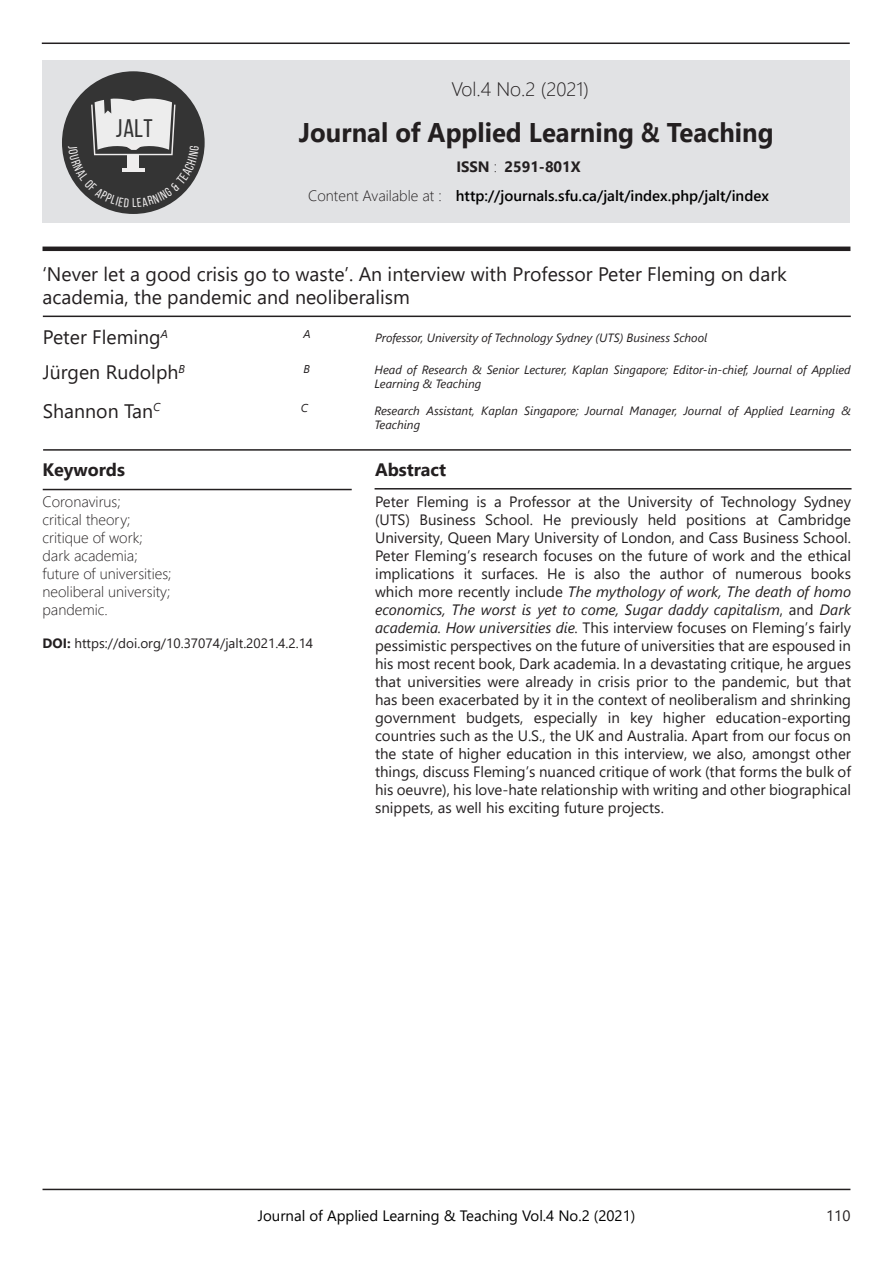
<style>
.page{position:relative;width:893px;height:1263px;background:#fff}
.page>*{position:absolute;margin:0;border:0;box-sizing:border-box;transform-origin:0 0}
.t1{font:700 27px "Segoe UI";color:#231f20;scale:.95 1}
.t2{font:25.5px "Bebas Neue";color:#343434}
.t3{font:19.5px/23.4px "Segoe UI";color:#231f20}
.t4{font:300 19.5px "Segoe UI";color:#231f20}
.t5{font:700 18px "Segoe UI";color:#231f20}
.t6{font:15px/18px "Segoe UI";color:#231f20;text-align:justify}
.t7{font:300 15px "Segoe UI";color:#231f20}
.t8{font:15px "Segoe UI";color:#000}
.t9{font:600 15px "Segoe UI";color:#000}
.t10{font:700 15px "Segoe UI";color:#231f20}
.t11{font:13.5px "Segoe UI";color:#231f20}
.t12{font:italic 12px/14.4px "Segoe UI";color:#231f20}
.t13{font:italic 11.4px "Segoe UI";color:#231f20}
.s1{font-weight:300}
.s2{font-weight:700}
.s3{font-style:italic}
</style>
<div class="page">
<hr style="left:43px;top:1189px;width:807px;height:1px;background:#231f20">
<hr style="left:43px;top:316px;width:808px;height:1px;background:#231f20">
<hr style="left:43px;top:247px;width:807px;height:4px;background:#231f20">
<hr style="left:43px;top:449px;width:808px;height:2px;background:#231f20">
<hr style="left:43px;top:489px;width:309px;height:1px;background:#231f20">
<hr style="left:375px;top:488px;width:476px;height:1px;background:#231f20">
<hr style="left:42px;top:43px;width:808px;height:1px;background:#231f20">
<div style="left:43px;top:61px;width:807px;height:162px;background:#e1e2e4"></div>
<div style="left:62px;top:71px;width:143px;height:143px;background:#343434;border-radius:50%"></div>
<svg style="left:68px;top:97px;width:131px;height:110px"></svg>
<p class="t2" style="left:116px;top:115px;width:38px">JALT</p>
<p class="t4" style="left:452px;top:71px;width:139px">Vol.4 No.2 (2021)</p>
<p class="t1" style="left:299px;top:107px;width:501px">Journal of Applied Learning &amp; Teaching</p>
<p class="t7" style="left:308px;top:182px;width:135px">Content Available at :</p>
<p class="t10" style="left:456px;top:153px;width:42px">ISSN <span class="s1">:</span></p>
<p class="t10" style="left:504px;top:153px;width:78px">2591-801X</p>
<p class="t9" style="left:456px;top:182px;width:315px">http://journals.sfu.ca/jalt/index.php/jalt/index</p>
<p class="t3" style="left:43px;top:260px;width:746px">‘Never let a good crisis go to waste’. An interview with Professor Peter Fleming on dark academia, the pandemic and neoliberalism</p>
<p class="t3" style="left:43px;top:324px;width:126px">Peter Fleming<sup>A</sup></p>
<p class="t13" style="left:303px;top:323px;width:9px">A</p>
<p class="t12" style="left:375px;top:328px;width:334px">Professor, University of Technology Sydney (UTS) Business School</p>
<p class="t3" style="left:43px;top:359px;width:144px">Jürgen Rudolph<sup>B</sup></p>
<p class="t13" style="left:303px;top:358px;width:8px">B</p>
<p class="t12" style="left:375px;top:360px;width:478px">Head of Research &amp; Senior Lecturer, Kaplan Singapore; Editor-in-chief, Journal of Applied<br>Learning &amp; Teaching</p>
<p class="t3" style="left:43px;top:398px;width:119px">Shannon Tan<sup>C</sup></p>
<p class="t13" style="left:301px;top:397px;width:9px">C</p>
<p class="t12" style="left:374px;top:401px;width:478px">Research Assistant, Kaplan Singapore; Journal Manager, Journal of Applied Learning &amp;<br>Teaching</p>
<p class="t5" style="left:43px;top:452px;width:84px">Keywords</p>
<p class="t5" style="left:375px;top:452px;width:73px">Abstract</p>
<p class="t7" style="left:43px;top:488px;width:80px">Coronavirus;</p>
<p class="t7" style="left:43px;top:506px;width:89px">critical theory;</p>
<p class="t7" style="left:43px;top:524px;width:102px">critique of work;</p>
<p class="t7" style="left:43px;top:542px;width:97px">dark academia;</p>
<p class="t7" style="left:43px;top:560px;width:130px">future of universities;</p>
<p class="t7" style="left:43px;top:578px;width:129px">neoliberal university;</p>
<p class="t7" style="left:43px;top:596px;width:67px">pandemic.</p>
<p class="t11" style="left:43px;top:630px;width:272px"><span class="s2">DOI:</span> https://doi.org/10.37074/jalt.2021.4.2.14</p>
<p class="t6" style="left:375px;top:492px;width:478px">Peter Fleming is a Professor at the University of Technology Sydney (UTS) Business School. He previously held positions at Cambridge University, Queen Mary University of London, and Cass Business School.<br>Peter Fleming’s research focuses on the future of work and the ethical implications it surfaces. He is also the author of numerous books which more recently include <span class="s3">The mythology of work, The death of homo economics, The worst is yet to come, Sugar daddy capitalism</span>, and <span class="s3">Dark academia. How universities die.</span> This interview focuses on Fleming’s fairly pessimistic perspectives on the future of universities that are espoused in his most recent book, Dark academia. In a devastating critique, he argues that universities were already in crisis prior to the pandemic, but that has been exacerbated by it in the context of neoliberalism and shrinking government budgets, especially in key higher education-exporting countries such as the U.S., the UK and Australia. Apart from our focus on the state of higher education in this interview, we also, amongst other things, discuss Fleming’s nuanced critique of work (that forms the bulk of his oeuvre), his love-hate relationship with writing and other biographical snippets, as well his exciting future projects.</p>
<p class="t8" style="left:258px;top:1201px;width:379px">Journal of Applied Learning &amp; Teaching Vol.4 No.2 (2021)</p>
<p class="t6" style="left:826px;top:1205px;width:26px">110</p>
</div>
